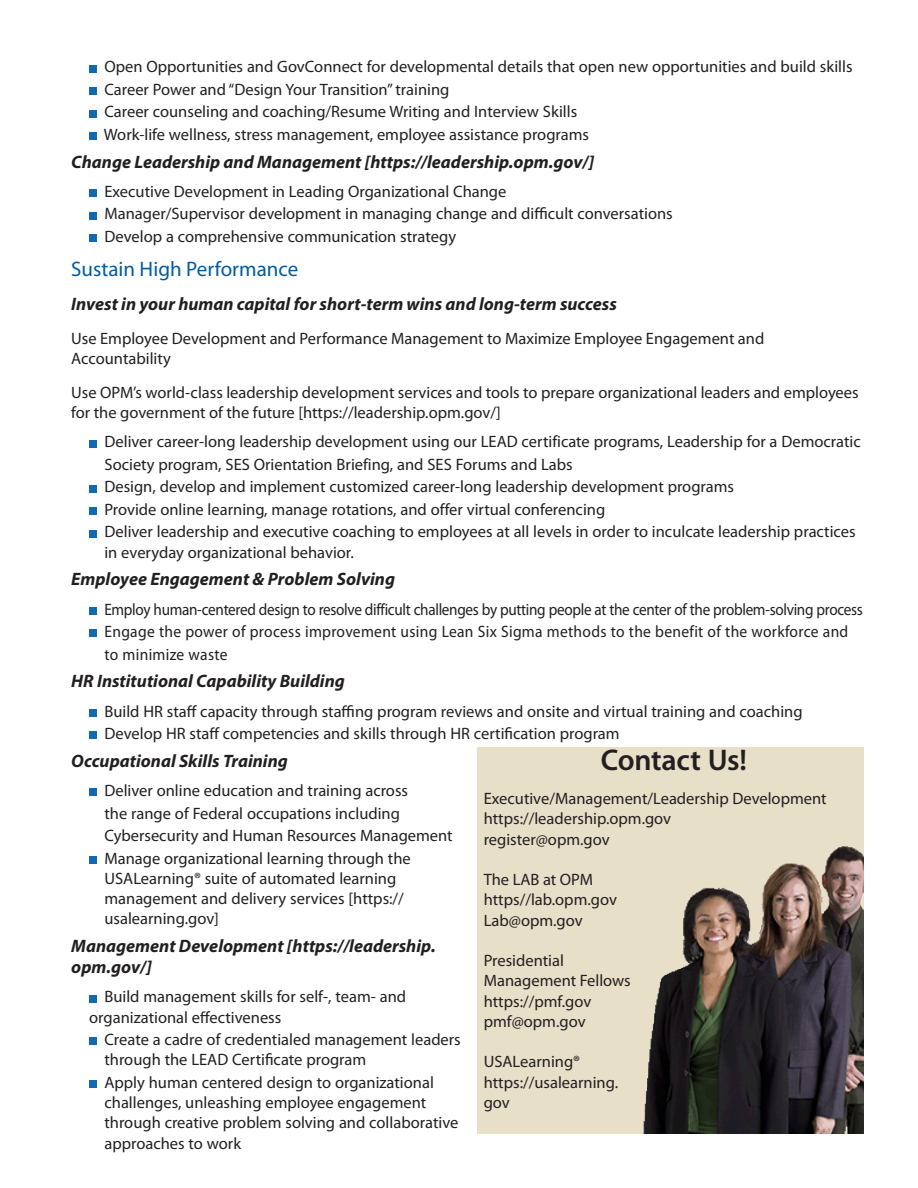
<style>
.page{position:relative;width:918px;height:1188px;background:#fff}
.page>*{position:absolute;margin:0;border:0;box-sizing:border-box;transform-origin:0 0}
.t1{font:600 30px "Myriad Pro";letter-spacing:-.01em;color:#231f20}
.t2{font:21px "Myriad Pro";color:#015ca3}
.t3{font:italic 700 18px/21px "Myriad Pro";color:#231f20}
.t4{font:16.5px/20.2px "Myriad Pro";color:#231f20}
.t5{font:16.5px/22.5px "Myriad Pro";letter-spacing:-.02em;color:#231f20;scale:.92 1}
</style>
<div class="page">
<div style="left:89px;top:65px;width:8px;height:7px;background:#116ab1"></div>
<div style="left:89px;top:87px;width:8px;height:8px;background:#116ab1"></div>
<div style="left:89px;top:110px;width:8px;height:7px;background:#116ab1"></div>
<div style="left:89px;top:132px;width:8px;height:8px;background:#116ab1"></div>
<div style="left:89px;top:189px;width:8px;height:8px;background:#116ab1"></div>
<div style="left:89px;top:212px;width:8px;height:7px;background:#116ab1"></div>
<div style="left:89px;top:234px;width:8px;height:8px;background:#116ab1"></div>
<div style="left:89px;top:440px;width:8px;height:7px;background:#116ab1"></div>
<div style="left:89px;top:485px;width:8px;height:7px;background:#116ab1"></div>
<div style="left:89px;top:507px;width:8px;height:8px;background:#116ab1"></div>
<div style="left:89px;top:530px;width:8px;height:7px;background:#116ab1"></div>
<div style="left:89px;top:607px;width:8px;height:8px;background:#116ab1"></div>
<div style="left:89px;top:630px;width:8px;height:7px;background:#116ab1"></div>
<div style="left:89px;top:709px;width:8px;height:8px;background:#116ab1"></div>
<div style="left:89px;top:732px;width:8px;height:7px;background:#116ab1"></div>
<div style="left:89px;top:789px;width:8px;height:7px;background:#116ab1"></div>
<div style="left:89px;top:856px;width:8px;height:8px;background:#116ab1"></div>
<div style="left:89px;top:995px;width:8px;height:7px;background:#116ab1"></div>
<div style="left:89px;top:1038px;width:8px;height:7px;background:#116ab1"></div>
<div style="left:89px;top:1080px;width:8px;height:8px;background:#116ab1"></div>
<div style="left:477px;top:748px;width:387px;height:386px;background:#e7dfc8"></div>
<img style="left:643px;top:846px;width:221px;height:288px">
<p class="t4" style="left:104px;top:55px;width:750px;line-height:22.5px">Open Opportunities and GovConnect for developmental details that open new opportunities and build skills Career Power and “Design Your Transition” training<br>Career counseling and coaching/Resume Writing and Interview Skills<br>Work-life wellness, stress management, employee assistance programs</p>
<h3 class="t3" style="left:71px;top:151px;width:524px">Change Leadership and Management [https://leadership.opm.gov/]</h3>
<p class="t4" style="left:104px;top:180px;width:570px;line-height:22.5px">Executive Development in Leading Organizational Change<br>Manager/Supervisor development in managing change and difficult conversations<br>Develop a comprehensive communication strategy</p>
<h2 class="t2" style="left:71px;top:256px;width:229px">Sustain High Performance</h2>
<h3 class="t3" style="left:71px;top:293px;width:547px">Invest in your human capital for short-term wins and long-term success</h3>
<p class="t4" style="left:71px;top:328px;width:695px">Use Employee Development and Performance Management to Maximize Employee Engagement and<br>Accountability</p>
<p class="t4" style="left:71px;top:382px;width:789px">Use OPM’s world-class leadership development services and tools to prepare organizational leaders and employees for the government of the future [https://leadership.opm.gov/]</p>
<p class="t4" style="left:104px;top:430px;width:758px;line-height:22.5px">Deliver career-long leadership development using our LEAD certificate programs, Leadership for a Democratic Society program, SES Orientation Briefing, and SES Forums and Labs<br>Design, develop and implement customized career-long leadership development programs<br>Provide online learning, manage rotations, and offer virtual conferencing<br>Deliver leadership and executive coaching to employees at all levels in order to inculcate leadership practices</p>
<p class="t4" style="left:104px;top:542px;width:251px">in everyday organizational behavior.</p>
<h3 class="t3" style="left:71px;top:568px;width:325px">Employee Engagement &amp; Problem Solving</h3>
<p class="t5" style="left:104px;top:598px;width:826px">Employ human-centered design to resolve difficult challenges by putting people at the center of the problem-solving process<br>Engage the power of process improvement using Lean Six Sigma methods to the benefit of the workforce and to minimize waste</p>
<h3 class="t3" style="left:71px;top:670px;width:275px">HR Institutional Capability Building</h3>
<p class="t4" style="left:104px;top:700px;width:700px;line-height:22.5px">Build HR staff capacity through staffing program reviews and onsite and virtual training and coaching<br>Develop HR staff competencies and skills through HR certification program</p>
<h3 class="t3" style="left:71px;top:750px;width:218px">Occupational Skills Training</h3>
<p class="t4" style="left:104px;top:779px;width:350px;line-height:22.5px">Deliver online education and training across<br>the range of Federal occupations including Cybersecurity and Human Resources Management Manage organizational learning through the</p>
<p class="t4" style="left:104px;top:868px;width:301px">USALearning® suite of automated learning management and delivery services [https:// usalearning.gov]</p>
<h3 class="t3" style="left:71px;top:935px;width:366px">Management Development [https://leadership. opm.gov/]</h3>
<p class="t4" style="left:89px;top:987px;width:318px;text-indent:15px">Build management skills for self-, team- and organizational effectiveness</p>
<p class="t4" style="left:104px;top:1029px;width:358px">Create a cadre of credentialed management leaders through the LEAD Certificate program</p>
<p class="t4" style="left:104px;top:1072px;width:355px">Apply human centered design to organizational challenges, unleashing employee engagement through creative problem solving and collaborative approaches to work</p>
<h2 class="t1" style="left:601px;top:741px;width:148px">Contact Us!</h2>
<p class="t4" style="left:484px;top:788px;width:344px">Executive/Management/Leadership Development https://leadership.opm.gov<br>register@opm.gov</p>
<p class="t4" style="left:484px;top:869px;width:135px">The LAB at OPM https//lab.opm.gov<br>Lab@opm.gov</p>
<p class="t4" style="left:484px;top:950px;width:149px">Presidential<br>Management Fellows https://pmf.gov pmf@opm.gov</p>
<p class="t4" style="left:484px;top:1052px;width:136px">USALearning® https://usalearning. gov</p>
</div>
